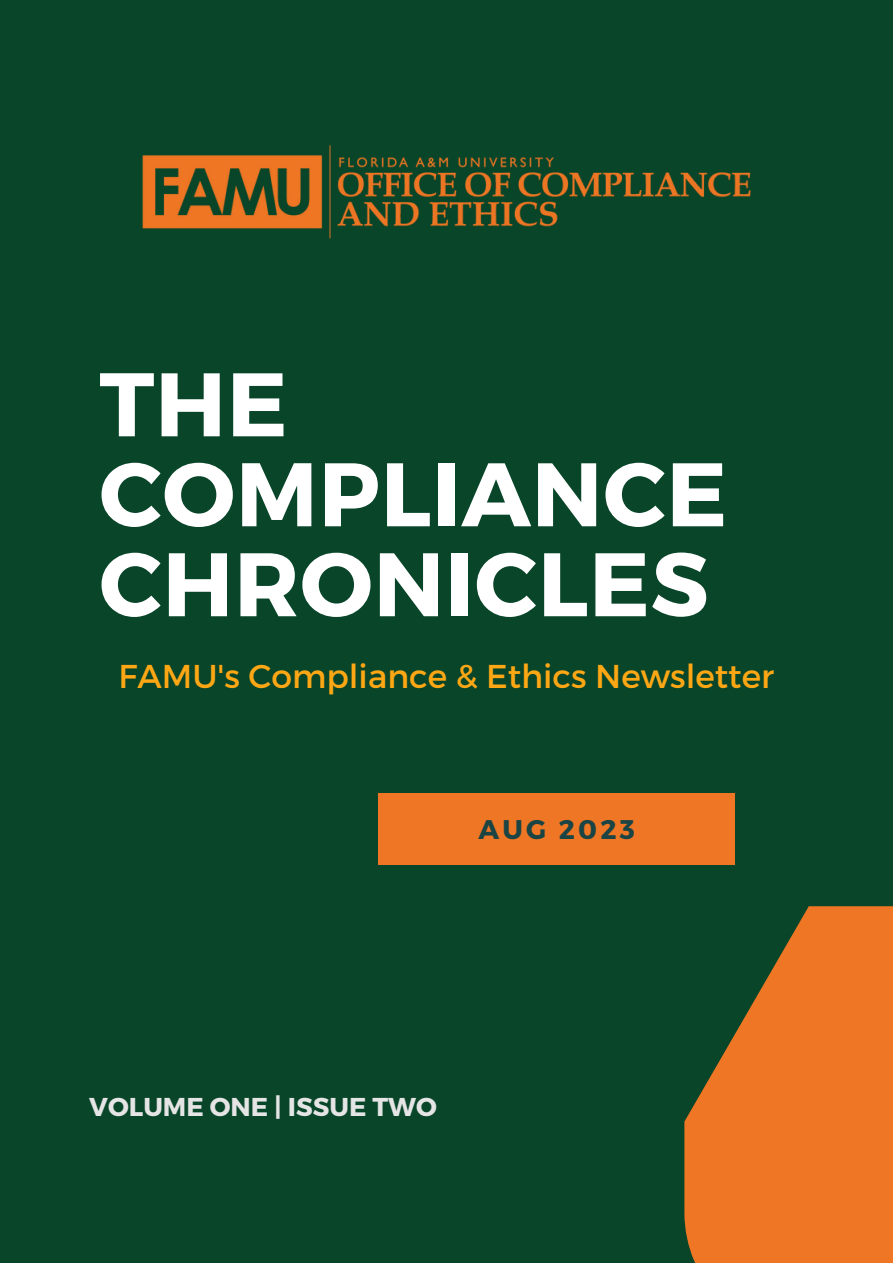
<style>
.page{position:relative;width:893px;height:1264px;background:#fff}
.page>*{position:absolute;margin:0;border:0;box-sizing:border-box;transform-origin:0 0}
.t1{font:700 89.85px/89.8px "Montserrat";letter-spacing:.01em;color:#fff}
.t2{font:33px "Montserrat";color:#fda715}
.t3{font:700 27px "Montserrat";letter-spacing:.12em;color:#1b4444}
.t4{font:700 25.8px "Montserrat";color:#e5e5e5}
</style>
<div class="page">
<div style="left:0;top:0;width:892px;height:1262px;background:#084529"></div>
<svg style="left:684px;top:906px;width:208px;height:356px;fill:#ee7624"></svg>
<div style="left:378px;top:792px;width:356px;height:72px;background:#ee7624"></div>
<img style="left:142px;top:145px;width:609px;height:94px">
<p class="t1" style="left:99px;top:355px;width:190px">THE</p>
<p class="t1" style="left:99px;top:445px;width:629px">COMPLIANCE<br>CHRONICLES</p>
<p class="t2" style="left:119px;top:655px;width:657px">FAMU's Compliance &amp; Ethics Newsletter</p>
<p class="t3" style="left:478px;top:812px;width:158px">AUG 2023</p>
<p class="t4" style="left:89px;top:1089px;width:349px">VOLUME ONE | ISSUE TWO</p>
</div>
